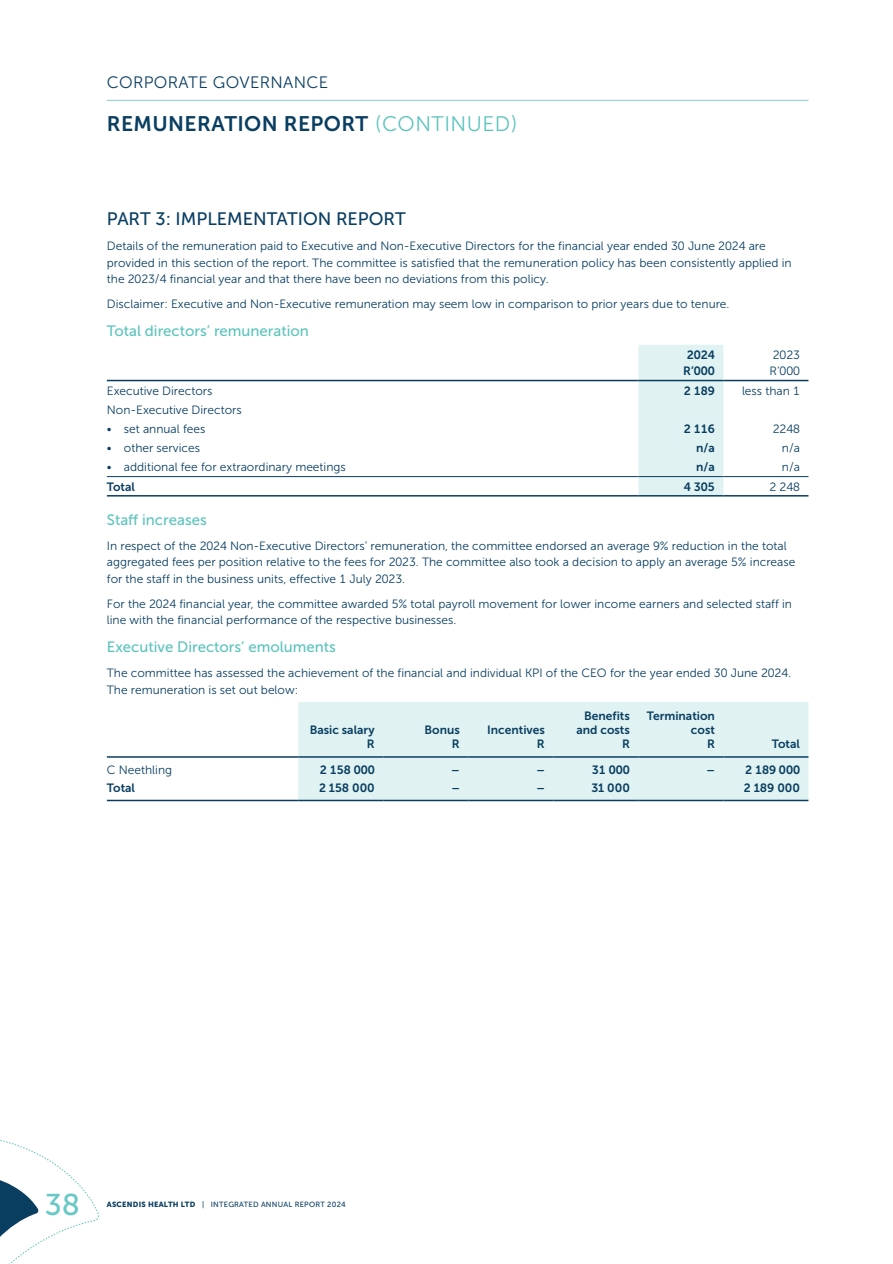
<style>
.page{position:relative;width:893px;height:1264px;background:#fff}
.page>*{position:absolute;margin:0;border:0;box-sizing:border-box;transform-origin:0 0}
.t1{font:30px "Museo Sans 500";color:#67c8c6}
.t2{font:21px "Museo Sans 700";letter-spacing:.02em;color:#093e61}
.t3{font:18px "Museo Sans 500";color:#093e61}
.t4{font:16.5px "Museo Sans 300";letter-spacing:.02em;color:#093e61}
.t5{font:15px "Museo Sans 500";color:#5cc4bd}
.t6{font:12px/16.5px "Museo Sans 300";color:#093e61}
.t7{font:12px/14.4px "Museo Sans 700";color:#093e61;text-align:right}
.t8{font:7.5px "Museo Sans 500";letter-spacing:.03em;color:#093e61}
.s1{font-family:"Museo Sans 300";color:#5cc4bd}
.s2{font-family:"Museo Sans 900"}
</style>
<div class="page">
<hr style="left:107px;top:100px;width:701px;height:1px;background:#98d6d6">
<div style="left:638px;top:345px;width:85px;height:150px;background:#e0f2f1"></div>
<hr style="left:107px;top:476px;width:531px;height:1px;background:#093e61">
<hr style="left:638px;top:476px;width:85px;height:1px;background:#093e61">
<hr style="left:723px;top:476px;width:85px;height:1px;background:#093e61">
<hr style="left:107px;top:495px;width:531px;height:1px;background:#093e61">
<hr style="left:638px;top:495px;width:85px;height:1px;background:#093e61">
<hr style="left:723px;top:495px;width:85px;height:1px;background:#093e61">
<hr style="left:107px;top:380px;width:531px;height:1px;background:#093e61">
<hr style="left:638px;top:380px;width:85px;height:1px;background:#093e61">
<hr style="left:723px;top:380px;width:85px;height:1px;background:#093e61">
<div style="left:298px;top:702px;width:510px;height:97px;background:#e0f2f1"></div>
<hr style="left:107px;top:756px;width:191px;height:1px;background:#093e61">
<hr style="left:298px;top:756px;width:85px;height:1px;background:#093e61">
<hr style="left:383px;top:756px;width:85px;height:1px;background:#093e61">
<hr style="left:468px;top:756px;width:85px;height:1px;background:#093e61">
<hr style="left:553px;top:756px;width:85px;height:1px;background:#093e61">
<hr style="left:638px;top:756px;width:85px;height:1px;background:#093e61">
<hr style="left:723px;top:756px;width:85px;height:1px;background:#093e61">
<hr style="left:107px;top:799px;width:191px;height:2px;background:#093e61">
<hr style="left:298px;top:799px;width:85px;height:2px;background:#093e61">
<hr style="left:383px;top:799px;width:85px;height:2px;background:#093e61">
<hr style="left:468px;top:799px;width:85px;height:2px;background:#093e61">
<hr style="left:553px;top:799px;width:85px;height:2px;background:#093e61">
<hr style="left:638px;top:799px;width:85px;height:2px;background:#093e61">
<hr style="left:723px;top:799px;width:85px;height:2px;background:#093e61">
<svg style="left:0;top:1140px;width:99px;height:124px"></svg>
<h3 class="t4" style="left:107px;top:73px;width:223px">CORPORATE GOVERNANCE</h3>
<h2 class="t2" style="left:107px;top:112px;width:412px">REMUNERATION REPORT <span class="s1">(CONTINUED)</span></h2>
<h3 class="t3" style="left:107px;top:209px;width:300px">PART 3: IMPLEMENTATION REPORT</h3>
<p class="t6" style="left:107px;top:238px;width:686px">Details of the remuneration paid to Executive and Non-Executive Directors for the financial year ended 30 June 2024 are provided in this section of the report. The committee is satisfied that the remuneration policy has been consistently applied in the 2023/4 financial year and that there have been no deviations from this policy.</p>
<p class="t6" style="left:107px;top:296px;width:624px">Disclaimer: Executive and Non-Executive remuneration may seem low in comparison to prior years due to tenure.</p>
<p class="t5" style="left:107px;top:323px;width:204px">Total directors’ remuneration</p>
<p class="t7" style="left:683px;top:346px;width:33px;line-height:16.5px;text-align:left">2024<br>R’000</p>
<p class="t6" style="left:770px;top:347px;width:32px">2023<br>R’000</p>
<p class="t6" style="left:107px;top:382px;width:107px">Executive Directors</p>
<p class="t7" style="left:684px;top:383px;width:32px">2 189</p>
<p class="t6" style="left:742px;top:382px;width:59px">less than 1</p>
<p class="t6" style="left:107px;top:401px;width:136px">Non-Executive Directors</p>
<p class="t6" style="left:107px;top:421px;width:100px">• set annual fees</p>
<p class="t7" style="left:684px;top:422px;width:32px">2 116</p>
<p class="t6" style="left:773px;top:421px;width:29px">2248</p>
<p class="t6" style="left:107px;top:440px;width:95px">• other services</p>
<p class="t7" style="left:696px;top:441px;width:20px">n/a</p>
<p class="t6" style="left:782px;top:440px;width:20px">n/a</p>
<p class="t6" style="left:107px;top:459px;width:240px">• additional fee for extraordinary meetings</p>
<p class="t7" style="left:696px;top:460px;width:20px">n/a</p>
<p class="t6" style="left:782px;top:459px;width:20px">n/a</p>
<p class="t7" style="left:107px;top:479px;width:30px">Total</p>
<p class="t7" style="left:684px;top:479px;width:32px">4 305</p>
<p class="t6" style="left:770px;top:478px;width:32px">2 248</p>
<p class="t5" style="left:107px;top:511px;width:101px">Staff increases</p>
<p class="t6" style="left:107px;top:537px;width:690px">In respect of the 2024 Non-Executive Directors’ remuneration, the committee endorsed an average 9% reduction in the total aggregated fees per position relative to the fees for 2023. The committee also took a decision to apply an average 5% increase for the staff in the business units, effective 1 July 2023.</p>
<p class="t6" style="left:107px;top:595px;width:687px">For the 2024 financial year, the committee awarded 5% total payroll movement for lower income earners and selected staff in line with the financial performance of the respective businesses.</p>
<p class="t5" style="left:107px;top:639px;width:231px">Executive Directors’ emoluments</p>
<p class="t6" style="left:107px;top:665px;width:686px">The committee has assessed the achievement of the financial and individual KPI of the CEO for the year ended 30 June 2024.<br>The remuneration is set out below:</p>
<p class="t7" style="left:310px;top:722px;width:67px">Basic salary<br>R</p>
<p class="t7" style="left:424px;top:722px;width:37px">Bonus<br>R</p>
<p class="t7" style="left:487px;top:722px;width:59px">Incentives<br>R</p>
<p class="t7" style="left:576px;top:708px;width:55px">Benefits and costs<br>R</p>
<p class="t7" style="left:647px;top:708px;width:70px">Termination cost<br>R</p>
<p class="t7" style="left:772px;top:737px;width:30px">Total</p>
<p class="t6" style="left:107px;top:762px;width:67px">C Neethling</p>
<p class="t7" style="left:320px;top:763px;width:56px">2 158 000</p>
<p class="t7" style="left:451px;top:763px;width:10px">–</p>
<p class="t7" style="left:536px;top:763px;width:10px">–</p>
<p class="t7" style="left:592px;top:763px;width:39px">31 000</p>
<p class="t7" style="left:706px;top:763px;width:10px">–</p>
<p class="t7" style="left:745px;top:763px;width:56px">2 189 000</p>
<p class="t7" style="left:107px;top:780px;width:30px">Total</p>
<p class="t7" style="left:319px;top:780px;width:57px">2 158 000</p>
<p class="t7" style="left:451px;top:780px;width:10px">–</p>
<p class="t7" style="left:536px;top:780px;width:10px">–</p>
<p class="t7" style="left:591px;top:780px;width:40px">31 000</p>
<p class="t7" style="left:744px;top:780px;width:58px">2 189 000</p>
<h1 class="t1" style="left:45px;top:1188px;width:37px">38</h1>
<p class="t8" style="left:107px;top:1200px;width:240px"><span class="s2">ASCENDIS HEALTH LTD</span> | INTEGRATED ANNUAL REPORT 2024</p>
</div>
